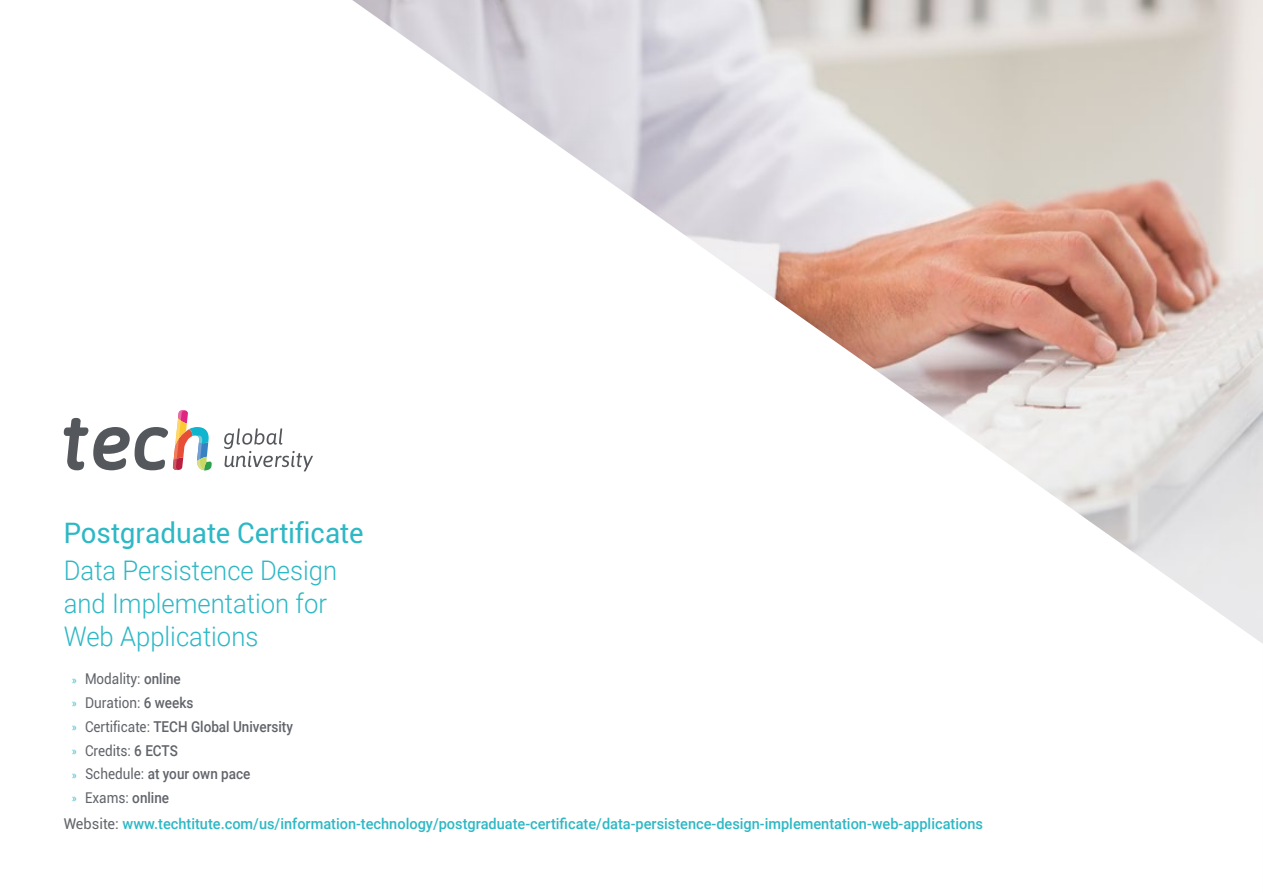
<style>
.page{position:relative;width:1263px;height:893px;background:#fff}
.page>*{position:absolute;margin:0;border:0;box-sizing:border-box;transform-origin:0 0}
.t1{font:28.5px "Roboto";color:#2db8c5}
.t2{font:300 27px/33px "Roboto";color:#2db8c5;scale:.95 1}
.t3{font:500 15px "Roboto";color:#2db8c5}
.t4{font:500 15px/23.7px "Roboto";color:#61646a;scale:.9 1}
.s1{font-family:"Myriad Pro";font-weight:400;font-size:12px;color:#2db8c5}
.s2{font-weight:400}
.s3{font-weight:400;color:#646669}
</style>
<div class="page">
<img style="left:352px;top:0;width:911px;height:644px">
<svg style="left:224px;top:428px;width:89px;height:43px"></svg>
<svg style="left:64px;top:410px;width:148px;height:60px"></svg>
<h1 class="t1" style="left:64px;top:513px;width:301px">Postgraduate Certificate</h1>
<h2 class="t2" style="left:64px;top:553px;width:289px">Data Persistence Design and Implementation for<br>Web Applications</h2>
<p class="t4" style="left:72px;top:667px;width:247px"><span class="s1">»</span> <span class="s2">Modality:</span> online<br><span class="s1">»</span> <span class="s2">Duration:</span> 6 weeks<br><span class="s1">»</span> <span class="s2">Certificate:</span> TECH Global University <span class="s1">»</span> <span class="s2">Credits:</span> 6 ECTS<br><span class="s1">»</span> <span class="s2">Schedule:</span> at your own pace<br><span class="s1">»</span> <span class="s2">Exams:</span> online</p>
<p class="t3" style="left:64px;top:813px;width:921px"><span class="s3">Website:</span> www.techtitute.com/us/information-technology/postgraduate-certificate/data-persistence-design-implementation-web-applications</p>
</div>
